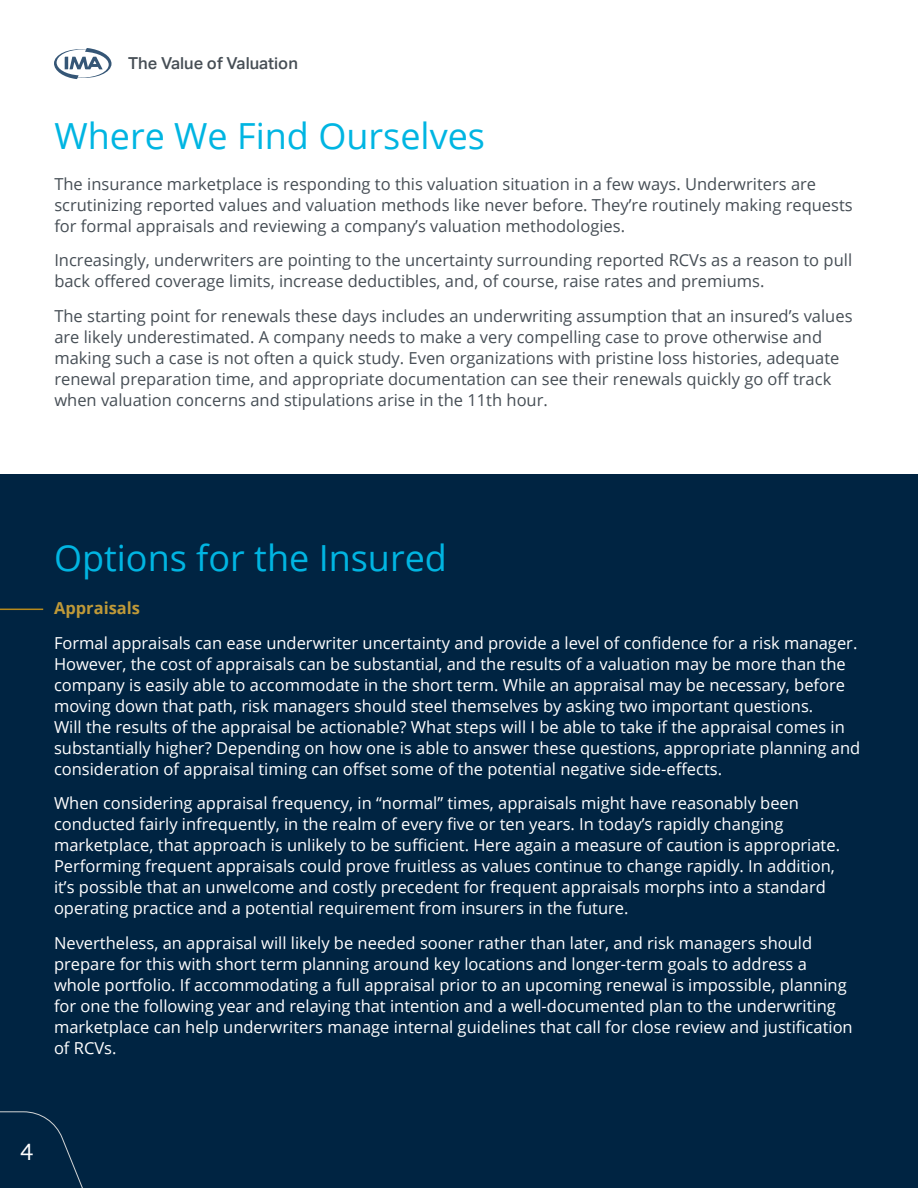
<style>
.page{position:relative;width:918px;height:1188px;background:#fff}
.page>*{position:absolute;margin:0;border:0;box-sizing:border-box;transform-origin:0 0}
.t1{font:36px "Open Sans";color:#00b5e2}
.t2{font:24px "Axia";color:#fff}
.t3{font:16.5px/21px "Open Sans";color:#fff}
.t4{font:16.5px/21px "Open Sans";color:#464e55}
.t5{font:500 16.5px "Aktiv Grotesk";color:#464e55}
.t6{font:700 16.5px "Open Sans";color:#bf9938}
</style>
<div class="page">
<div style="left:0;top:475px;width:918px;height:713px;background:#002442"></div>
<svg style="left:0;top:1111px;width:83px;height:77px"></svg>
<svg style="left:54px;top:48px;width:58px;height:31px"></svg>
<hr style="left:0;top:609px;width:43px;height:1px;background:#b78a1c">
<p class="t5" style="left:128px;top:54px;width:171px">The Value of Valuation</p>
<h1 class="t1" style="left:54px;top:111px;width:432px">Where We Find Ourselves</h1>
<p class="t4" style="left:54px;top:173px;width:800px">The insurance marketplace is responding to this valuation situation in a few ways. Underwriters are scrutinizing reported values and valuation methods like never before. They’re routinely making requests for formal appraisals and reviewing a company’s valuation methodologies.</p>
<p class="t4" style="left:54px;top:249px;width:799px">Increasingly, underwriters are pointing to the uncertainty surrounding reported RCVs as a reason to pull back offered coverage limits, increase deductibles, and, of course, raise rates and premiums.</p>
<p class="t4" style="left:54px;top:305px;width:800px">The starting point for renewals these days includes an underwriting assumption that an insured’s values are likely underestimated. A company needs to make a very compelling case to prove otherwise and making such a case is not often a quick study. Even organizations with pristine loss histories, adequate renewal preparation time, and appropriate documentation can see their renewals quickly go off track when valuation concerns and stipulations arise in the 11th hour.</p>
<h1 class="t1" style="left:54px;top:534px;width:395px">Options for the Insured</h1>
<p class="t6" style="left:54px;top:597px;width:88px">Appraisals</p>
<p class="t3" style="left:54px;top:632px;width:808px">Formal appraisals can ease underwriter uncertainty and provide a level of confidence for a risk manager.<br>However, the cost of appraisals can be substantial, and the results of a valuation may be more than the company is easily able to accommodate in the short term. While an appraisal may be necessary, before moving down that path, risk managers should steel themselves by asking two important questions.<br>Will the results of the appraisal be actionable? What steps will I be able to take if the appraisal comes in substantially higher? Depending on how one is able to answer these questions, appropriate planning and consideration of appraisal timing can offset some of the potential negative side-effects.</p>
<p class="t3" style="left:54px;top:792px;width:788px">When considering appraisal frequency, in “normal” times, appraisals might have reasonably been conducted fairly infrequently, in the realm of every five or ten years. In today’s rapidly changing marketplace, that approach is unlikely to be sufficient. Here again a measure of caution is appropriate.<br>Performing frequent appraisals could prove fruitless as values continue to change rapidly. In addition, it’s possible that an unwelcome and costly precedent for frequent appraisals morphs into a standard operating practice and a potential requirement from insurers in the future.</p>
<p class="t3" style="left:54px;top:932px;width:800px">Nevertheless, an appraisal will likely be needed sooner rather than later, and risk managers should prepare for this with short term planning around key locations and longer-term goals to address a whole portfolio. If accommodating a full appraisal prior to an upcoming renewal is impossible, planning for one the following year and relaying that intention and a well-documented plan to the underwriting marketplace can help underwriters manage internal guidelines that call for close review and justification of RCVs.</p>
<h2 class="t2" style="left:21px;top:1137px;width:14px">4</h2>
</div>
